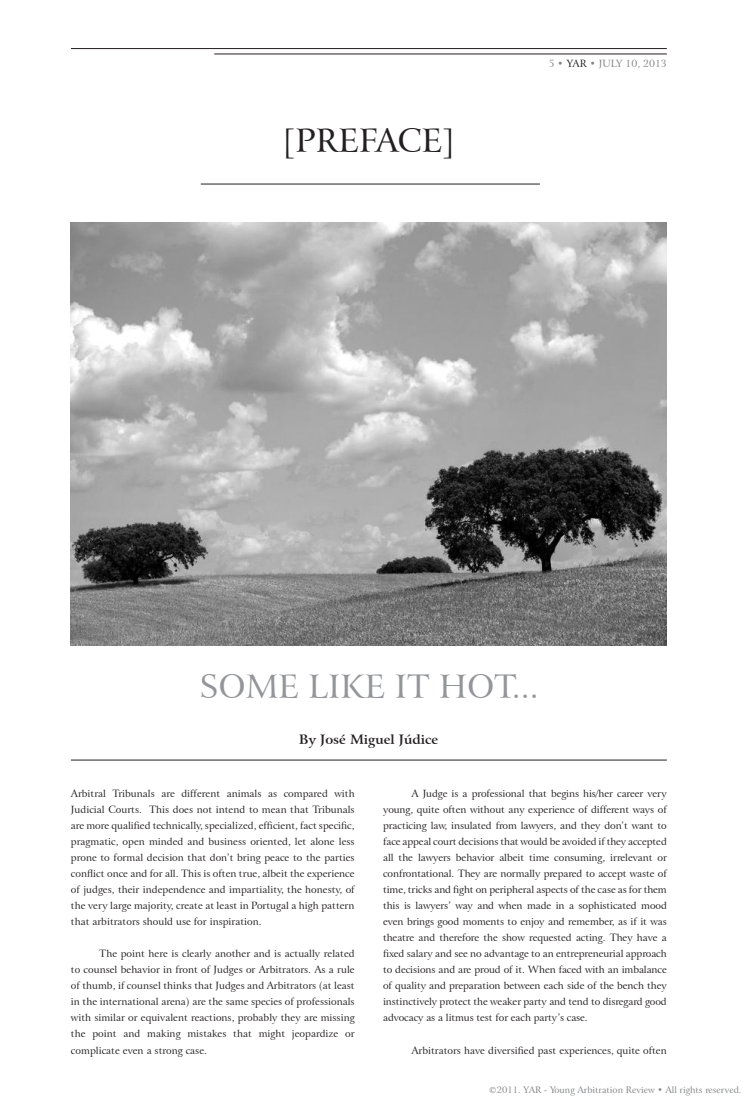
<style>
.page{position:relative;width:752px;height:1106px;background:#fff}
.page>*{position:absolute;margin:0;border:0;box-sizing:border-box;transform-origin:0 0}
.Titulos{font:32px "Arrus BT";color:#939598}
.Titulos-2{font:32px "Arrus BT";color:#231f20}
.Texto_s__paragrafo{font:700 13px "Arrus BT";color:#231f20}
.Texto{font:10px/16px "Arrus BT";color:#231f20;text-align:justify}
.Texto_s__paragrafo-2{font:10px/16px "Arrus BT";color:#231f20;text-align:justify}
.t1{font:10px "Arrus BT";color:#808285}
.t2{font:9px "Arrus BT";color:#808285}
.s1{color:#231f20}
</style>
<div class="page">
<hr style="left:214px;top:54px;width:452px;height:1px;background:#231f20">
<hr style="left:71px;top:48px;width:595px;height:1px;background:#231f20">
<hr style="left:201px;top:184px;width:338px;height:1px;background:#231f20">
<hr style="left:71px;top:759px;width:595px;height:1px;background:#231f20">
<img style="left:71px;top:222px;width:595px;height:423px">
<p class="Titulos-2" style="left:283px;top:121px;width:173px">[PREFACE]</p>
<p class="t1" style="left:548px;top:58px;width:120px">5 • <span class="s1">YAR</span> • JULY 10, 2013</p>
<p class="Titulos" style="left:199px;top:667px;width:341px">SOME LIKE IT HOT...</p>
<p class="Texto_s__paragrafo" style="left:299px;top:731px;width:140px">By José Miguel Júdice</p>
<p class="Texto_s__paragrafo-2" style="left:71px;top:786px;width:285px">Arbitral Tribunals are different animals as compared with Judicial Courts. This does not intend to mean that Tribunals are more qualified technically, specialized, efficient, fact specific, pragmatic, open minded and business oriented, let alone less prone to formal decision that don’t bring peace to the parties conflict once and for all. This is often true, albeit the experience of judges, their independence and impartiality, the honesty, of the very large majority, create at least in Portugal a high pattern that arbitrators should use for inspiration.</p>
<p class="Texto" style="left:71px;top:946px;width:285px;text-indent:28px">The point here is clearly another and is actually related to counsel behavior in front of Judges or Arbitrators. As a rule of thumb, if counsel thinks that Judges and Arbitrators (at least in the international arena) are the same species of professionals with similar or equivalent reactions, probably they are missing the point and making mistakes that might jeopardize or complicate even a strong case.</p>
<p class="Texto" style="left:383px;top:786px;width:285px;text-indent:28px">A Judge is a professional that begins his/her career very young, quite often without any experience of different ways of practicing law, insulated from lawyers, and they don’t want to face appeal court decisions that would be avoided if they accepted all the lawyers behavior albeit time consuming, irrelevant or confrontational. They are normally prepared to accept waste of time, tricks and fight on peripheral aspects of the case as for them this is lawyers’ way and when made in a sophisticated mood even brings good moments to enjoy and remember, as if it was theatre and therefore the show requested acting. They have a fixed salary and see no advantage to an entrepreneurial approach to decisions and are proud of it. When faced with an imbalance of quality and preparation between each side of the bench they instinctively protect the weaker party and tend to disregard good advocacy as a litmus test for each party’s case.</p>
<p class="Texto" style="left:411px;top:1042px;width:257px">Arbitrators have diversified past experiences, quite often</p>
<p class="t2" style="left:489px;top:1084px;width:253px">©2011. YAR - Young Arbitration Review • All rights reserved.</p>
</div>
